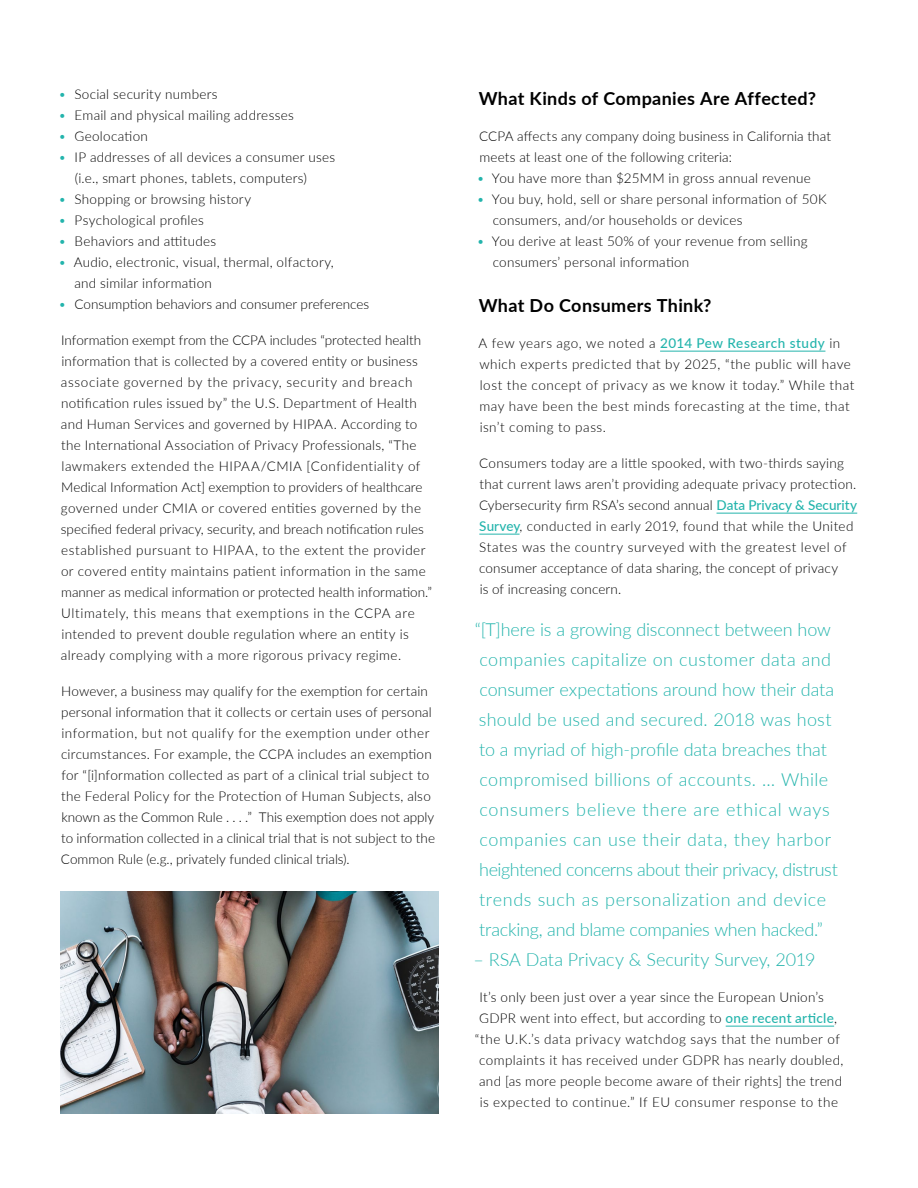
<style>
.page{position:relative;width:918px;height:1188px;background:#fff}
.page>*{position:absolute;margin:0;border:0;box-sizing:border-box;transform-origin:0 0}
.t1{font:300 18px/30px "Lato";letter-spacing:.01em;color:#23b4ac}
.t2{font:700 18px "Lato";letter-spacing:.02em;color:#000}
.t3{font:300 13.5px/21px "Lato";letter-spacing:.02em;color:#000}
.t4{font:300 13.5px "Lato";letter-spacing:.04em;color:#000}
.t5{font:300 13.5px "Lato";letter-spacing:-.005em;color:#000}
.s1{color:#23b4ac}
.s2{font-weight:500;color:#23b4ac}
</style>
<div class="page">
<hr style="left:660px;top:351px;width:165px;height:1px;background:#23b4ac">
<hr style="left:717px;top:513px;width:140px;height:1px;background:#23b4ac">
<hr style="left:479px;top:534px;width:41px;height:1px;background:#23b4ac">
<hr style="left:726px;top:1026px;width:108px;height:1px;background:#23b4ac">
<img style="left:61px;top:891px;width:378px;height:223px">
<p class="t3" style="left:58px;top:83px;width:161px"><span class="s1">•</span> Social security numbers</p>
<p class="t3" style="left:58px;top:104px;width:237px"><span class="s1">•</span> Email and physical mailing addresses</p>
<p class="t3" style="left:58px;top:125px;width:91px"><span class="s1">•</span> Geolocation</p>
<p class="t3" style="left:75px;top:146px;width:262px;text-indent:-16px"><span class="s1">•</span> IP addresses of all devices a consumer uses (i.e., smart phones, tablets, computers)</p>
<p class="t3" style="left:58px;top:188px;width:194px"><span class="s1">•</span> Shopping or browsing history</p>
<p class="t3" style="left:58px;top:209px;width:147px"><span class="s1">•</span> Psychological profiles</p>
<p class="t3" style="left:58px;top:230px;width:159px"><span class="s1">•</span> Behaviors and attitudes</p>
<p class="t3" style="left:74px;top:251px;width:261px;text-indent:-16px"><span class="s1">•</span> Audio, electronic, visual, thermal, olfactory, and similar information</p>
<p class="t5" style="left:58px;top:295px;width:312px"><span class="s1">•</span> Consumption behaviors and consumer preferences</p>
<p class="t3" style="left:61px;top:329px;width:373px">Information exempt from the CCPA includes “protected health information that is collected by a covered entity or business associate governed by the privacy, security and breach notification rules issued by” the U.S. Department of Health and Human Services and governed by HIPAA. According to the International Association of Privacy Professionals, “The lawmakers extended the HIPAA/CMIA [Confidentiality of Medical Information Act] exemption to providers of healthcare governed under CMIA or covered entities governed by the specified federal privacy, security, and breach notification rules established pursuant to HIPAA, to the extent the provider or covered entity maintains patient information in the same manner as medical information or protected health information.” Ultimately, this means that exemptions in the CCPA are intended to prevent double regulation where an entity is already complying with a more rigorous privacy regime.</p>
<p class="t3" style="left:61px;top:680px;width:376px">However, a business may qualify for the exemption for certain personal information that it collects or certain uses of personal information, but not qualify for the exemption under other circumstances. For example, the CCPA includes an exemption for “[i]nformation collected as part of a clinical trial subject to the Federal Policy for the Protection of Human Subjects, also known as the Common Rule . . . .” This exemption does not apply to information collected in a clinical trial that is not subject to the Common Rule (e.g., privately funded clinical trials).</p>
<h1 class="t2" style="left:479px;top:85px;width:339px">What Kinds of Companies Are Affected?</h1>
<p class="t3" style="left:479px;top:125px;width:353px">CCPA affects any company doing business in California that meets at least one of the following criteria:</p>
<p class="t3" style="left:477px;top:167px;width:336px"><span class="s1">•</span> You have more than $25MM in gross annual revenue</p>
<p class="t3" style="left:493px;top:188px;width:336px;text-indent:-16px"><span class="s1">•</span> You buy, hold, sell or share personal information of 50K consumers, and/or households or devices</p>
<p class="t3" style="left:493px;top:230px;width:316px;text-indent:-16px"><span class="s1">•</span> You derive at least 50% of your revenue from selling consumers’ personal information</p>
<h1 class="t2" style="left:479px;top:292px;width:234px">What Do Consumers Think?</h1>
<p class="t3" style="left:478px;top:332px;width:377px">A few years ago, we noted a <span class="s2">2014 Pew Research study</span> in which experts predicted that by 2025, “the public will have lost the concept of privacy as we know it today.” While that may have been the best minds forecasting at the time, that isn’t coming to pass.</p>
<p class="t3" style="left:479px;top:452px;width:379px">Consumers today are a little spooked, with two-thirds saying that current laws aren’t providing adequate privacy protection.<br>Cybersecurity firm RSA’s second annual <span class="s2">Data Privacy &amp; Security Survey</span>, conducted in early 2019, found that while the United States was the country surveyed with the greatest level of consumer acceptance of data sharing, the concept of privacy<br>is of increasing concern.</p>
<p class="t1" style="left:475px;top:614px;width:364px">“[T]here is a growing disconnect between how companies capitalize on customer data and consumer expectations around how their data should be used and secured. 2018 was host to a myriad of high-profile data breaches that compromised billions of accounts. … While consumers believe there are ethical ways companies can use their data, they harbor heightened concerns about their privacy, distrust trends such as personalization and device tracking, and blame companies when hacked.”</p>
<h1 class="t1" style="left:473px;top:944px;width:344px">– RSA Data Privacy &amp; Security Survey, 2019</h1>
<p class="t3" style="left:479px;top:986px;width:346px">It’s only been just over a year since the European Union’s</p>
<p class="t3" style="left:479px;top:1007px;width:359px">GDPR went into effect, but according to <span class="s2">one recent article</span>,</p>
<p class="t4" style="left:475px;top:1030px;width:367px">“the U.K.’s data privacy watchdog says that the number of</p>
<p class="t3" style="left:479px;top:1049px;width:366px">complaints it has received under GDPR has nearly doubled,</p>
<p class="t3" style="left:479px;top:1070px;width:364px">and [as more people become aware of their rights] the trend</p>
<p class="t4" style="left:480px;top:1093px;width:360px">is expected to continue.” If EU consumer response to the</p>
</div>
